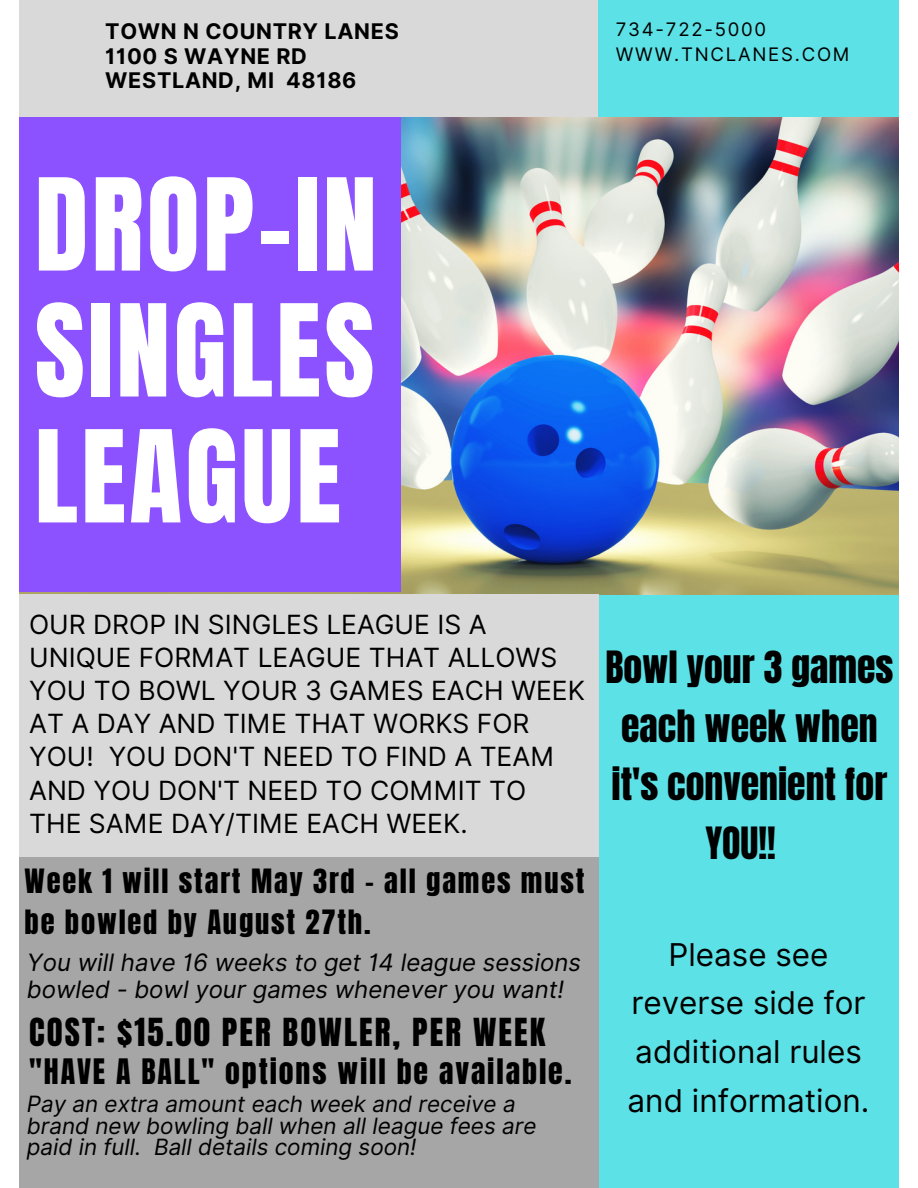
<style>
.page{position:relative;width:918px;height:1188px;background:#fff}
.page>*{position:absolute;margin:0;border:0;box-sizing:border-box;transform-origin:0 0}
.t1{font:108.6px/126px "Anton";letter-spacing:.03em;color:#fff;text-align:justify}
.t2{font:37.8px/58.7px "Anton";color:#000;text-align:center}
.t3{font:32.85px "Anton";letter-spacing:.065em;color:#000}
.t4{font:31.35px/48.8px "Inter";color:#000;text-align:center}
.t5{font:29.85px "Anton";letter-spacing:.065em;color:#000}
.t6{font:28.5px/41.7px "Anton";letter-spacing:.065em;color:#000}
.t7{font:26.4px/33px "Inter";color:#000}
.t8{font:italic 24px/27px "Inter";color:#000}
.t9{font:italic 22.5px/21.3px "Inter";color:#000}
.t10{font:700 21.6px/24.6px "Inter";letter-spacing:.03em;color:#000}
.t11{font:18.6px/25.3px "Inter";letter-spacing:.095em;color:#000}
</style>
<div class="page">
<div style="left:19px;top:0;width:859px;height:117px;background:#d9d9d9"></div>
<div style="left:575px;top:594px;width:324px;height:594px;background:#5ce1e6"></div>
<div style="left:598px;top:0;width:301px;height:117px;background:#5ce1e6"></div>
<div style="left:19px;top:856px;width:579px;height:332px;background:#a6a6a6"></div>
<img style="left:19px;top:117px;width:880px;height:477px">
<div style="left:19px;top:117px;width:382px;height:474px;background:#8c52ff"></div>
<div style="left:19px;top:594px;width:579px;height:262px;background:#d9d9d9"></div>
<p class="t10" style="left:105px;top:19px;width:295px">TOWN N COUNTRY LANES<br>1100 S WAYNE RD<br>WESTLAND, MI 48186</p>
<h1 class="t1" style="left:35px;top:164px;width:344px">DROP-IN SINGLES LEAGUE</h1>
<p class="t11" style="left:616px;top:16px;width:236px">734-722-5000<br>WWW.TNCLANES.COM</p>
<p class="t7" style="left:29px;top:608px;width:557px">OUR DROP IN SINGLES LEAGUE IS A<br>UNIQUE FORMAT LEAGUE THAT ALLOWS<br>YOU TO BOWL YOUR 3 GAMES EACH WEEK<br>AT A DAY AND TIME THAT WORKS FOR<br>YOU! YOU DON'T NEED TO FIND A TEAM<br>AND YOU DON'T NEED TO COMMIT TO<br>THE SAME DAY/TIME EACH WEEK.</p>
<p class="t6" style="left:25px;top:860px;width:561px">Week 1 will start May 3rd - all games must be bowled by August 27th.</p>
<h2 class="t2" style="left:605px;top:638px;width:290px">Bowl your 3 games each week when it's convenient for<br>YOU!!</h2>
<p class="t8" style="left:27px;top:949px;width:556px">You will have 16 weeks to get 14 league sessions bowled - bowl your games whenever you want!</p>
<p class="t4" style="left:628px;top:930px;width:243px">Please see reverse side for additional rules and information.</p>
<p class="t3" style="left:29px;top:1008px;width:518px">COST: $15.00 PER BOWLER, PER WEEK</p>
<p class="t5" style="left:29px;top:1050px;width:544px">"HAVE A BALL" options will be available.</p>
<p class="t9" style="left:27px;top:1094px;width:511px">Pay an extra amount each week and receive a brand new bowling ball when all league fees are paid in full. Ball details coming soon!</p>
</div>
